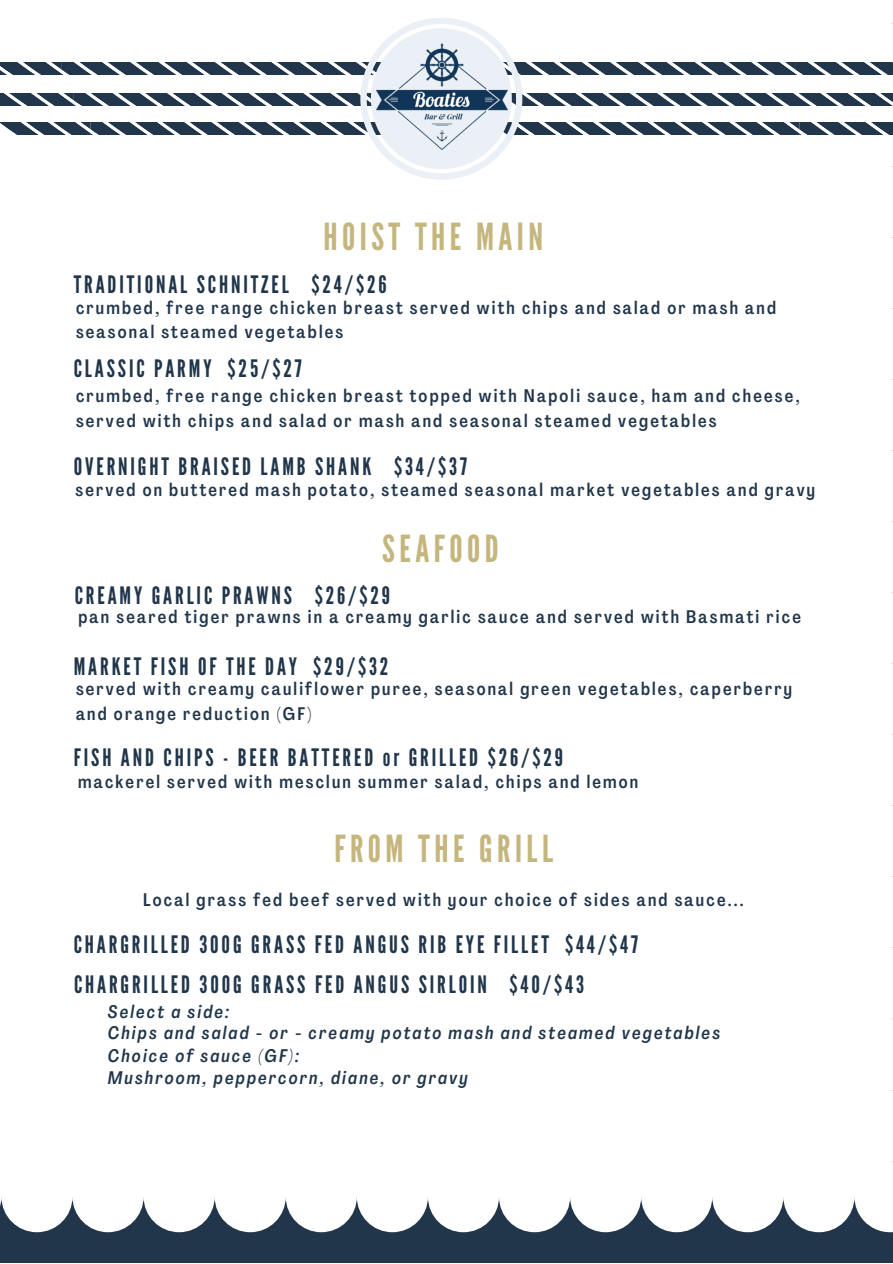
<style>
.page{position:relative;width:893px;height:1264px;background:#fff}
.page>*{position:absolute;margin:0;border:0;box-sizing:border-box;transform-origin:0 0}
.t1{font:37.2px "League Gothic";letter-spacing:.12em;color:#c5b67e}
.t2{font:24px "League Gothic";letter-spacing:.12em;color:#21364b}
.t3{font:500 18px/24.8px "Agrandir Tight";letter-spacing:.12em;color:#21364b}
.t4{font:italic 500 18px "Agrandir Tight";letter-spacing:.12em;color:#21364b}
</style>
<div class="page">
<div style="left:0;top:0;width:892px;height:1262px;background:#21364b"></div>
<div style="left:0;top:0;width:892px;height:1232px;background:#fff"></div>
<svg style="left:0;top:18px;width:892px;height:162px"></svg>
<div style="left:371px;top:28px;width:141px;height:141px;background:#eaf0f6;border-radius:50%"></div>
<img style="left:376px;top:43px;width:131px;height:107px">
<p class="t1" style="left:323px;top:215px;width:221px">HOIST THE MAIN</p>
<p class="t2" style="left:74px;top:271px;width:314px">TRADITIONAL SCHNITZEL $24/$26</p>
<p class="t3" style="left:76px;top:297px;width:701px">crumbed, free range chicken breast served with chips and salad or mash and seasonal steamed vegetables</p>
<p class="t2" style="left:74px;top:355px;width:229px">CLASSIC PARMY $25/$27</p>
<p class="t3" style="left:76px;top:385px;width:725px">crumbed, free range chicken breast topped with Napoli sauce, ham and cheese, served with chips and salad or mash and seasonal steamed vegetables</p>
<p class="t2" style="left:74px;top:452px;width:394px">OVERNIGHT BRAISED LAMB SHANK $34/$37</p>
<p class="t3" style="left:76px;top:479px;width:741px">served on buttered mash potato, steamed seasonal market vegetables and gravy</p>
<p class="t1" style="left:382px;top:527px;width:118px">SEAFOOD</p>
<p class="t2" style="left:75px;top:581px;width:317px">CREAMY GARLIC PRAWNS $26/$29</p>
<p class="t3" style="left:78px;top:606px;width:723px">pan seared tiger prawns in a creamy garlic sauce and served with Basmati rice</p>
<p class="t2" style="left:74px;top:652px;width:316px">MARKET FISH OF THE DAY $29/$32</p>
<p class="t3" style="left:76px;top:678px;width:717px">served with creamy cauliflower puree, seasonal green vegetables, caperberry and orange reduction (GF)</p>
<p class="t2" style="left:74px;top:743px;width:491px">FISH AND CHIPS - BEER BATTERED or GRILLED $26/$29</p>
<p class="t3" style="left:78px;top:770px;width:561px">mackerel served with mesclun summer salad, chips and lemon</p>
<p class="t1" style="left:334px;top:826px;width:220px">FROM THE GRILL</p>
<p class="t3" style="left:143px;top:889px;width:602px">Local grass fed beef served with your choice of sides and sauce...</p>
<p class="t2" style="left:74px;top:930px;width:565px">CHARGRILLED 300G GRASS FED ANGUS RIB EYE FILLET $44/$47</p>
<p class="t2" style="left:74px;top:970px;width:511px">CHARGRILLED 300G GRASS FED ANGUS SIRLOIN $40/$43</p>
<p class="t4" style="left:108px;top:1004px;width:123px">Select a side:</p>
<p class="t4" style="left:108px;top:1025px;width:613px">Chips and salad - or - creamy potato mash and steamed vegetables</p>
<p class="t4" style="left:108px;top:1048px;width:192px">Choice of sauce (GF):</p>
<p class="t4" style="left:108px;top:1070px;width:361px">Mushroom, peppercorn, diane, or gravy</p>
</div>
